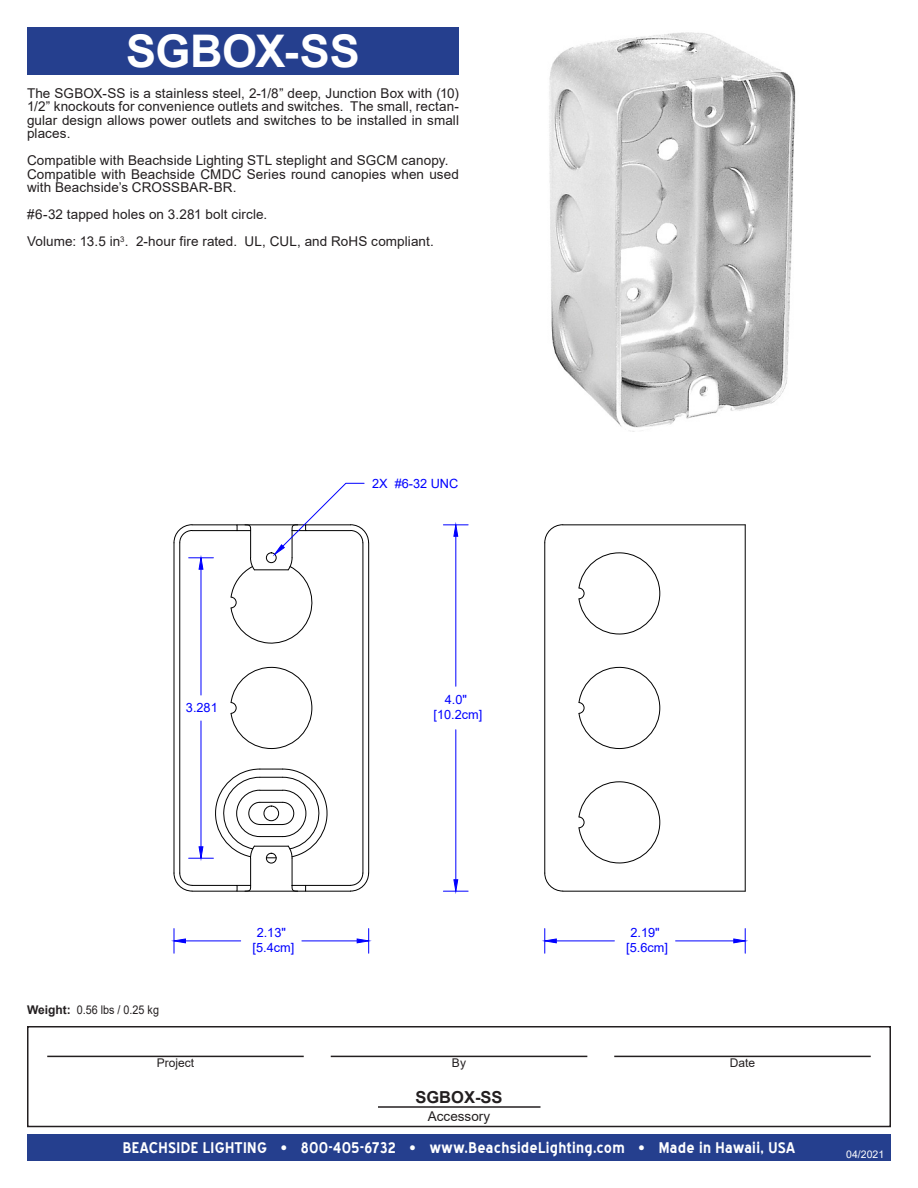
<style>
.page{position:relative;width:918px;height:1188px;background:#fff}
.page>*{position:absolute;margin:0;border:0;box-sizing:border-box;transform-origin:0 0}
.t1{font:700 45px "Arial";letter-spacing:-.015em;color:#fff}
.t2{font:700 16.5px "Arial";color:#231f20}
.t3{font:700 15px "Blue Highway";letter-spacing:.02em;color:#fff}
.t4{font:13.5px/13.5px "Arial";letter-spacing:.005em;color:#231f20}
.t5{font:12.75px/15.3px "Arial";color:#00f;text-align:center}
.t6{font:12px "Arial";color:#231f20;scale:.9 1}
.t7{font:12px "Arial";color:#231f20}
.t8{font:10.5px "Arial";color:#fff}
.s1{font-weight:700}
</style>
<div class="page">
<div style="left:27px;top:1134px;width:864px;height:27px;background:#253f8e"></div>
<div style="left:27px;top:27px;width:432px;height:47px;background:#253f8e"></div>
<div style="left:27px;top:1026px;width:864px;height:101px;border:2px solid #231f20"></div>
<hr style="left:47px;top:1056px;width:257px;height:1px;background:#231f20">
<hr style="left:331px;top:1056px;width:256px;height:1px;background:#231f20">
<hr style="left:614px;top:1056px;width:257px;height:1px;background:#231f20">
<hr style="left:378px;top:1106px;width:163px;height:2px;background:#231f20">
<img style="left:549px;top:32px;width:247px;height:400px">
<hr style="left:306px;top:891px;width:45px;height:1px;background:#000">
<hr style="left:368px;top:543px;width:1px;height:330px;background:#000">
<hr style="left:363px;top:543px;width:1px;height:330px;background:#000">
<svg style="left:350px;top:872px;width:19px;height:20px"></svg>
<hr style="left:306px;top:885px;width:45px;height:1px;background:#000">
<hr style="left:174px;top:543px;width:1px;height:330px;background:#000">
<hr style="left:179px;top:543px;width:1px;height:330px;background:#000">
<svg style="left:230px;top:666px;width:82px;height:83px"></svg>
<svg style="left:578px;top:781px;width:82px;height:83px"></svg>
<svg style="left:578px;top:666px;width:82px;height:83px"></svg>
<svg style="left:578px;top:552px;width:82px;height:83px"></svg>
<hr style="left:745px;top:525px;width:1px;height:366px;background:#000">
<svg style="left:544px;top:524px;width:19px;height:19px"></svg>
<svg style="left:544px;top:872px;width:19px;height:20px"></svg>
<hr style="left:563px;top:525px;width:182px;height:1px;background:#000">
<hr style="left:563px;top:891px;width:182px;height:1px;background:#000">
<hr style="left:544px;top:543px;width:1px;height:330px;background:#000">
<hr style="left:676px;top:941px;width:58px;height:1px;background:#00f">
<hr style="left:556px;top:941px;width:58px;height:1px;background:#00f">
<svg style="left:733px;top:929px;width:13px;height:24px"></svg>
<svg style="left:544px;top:929px;width:13px;height:24px"></svg>
<hr style="left:456px;top:536px;width:1px;height:150px;background:#00f">
<hr style="left:456px;top:730px;width:1px;height:150px;background:#00f">
<svg style="left:443px;top:524px;width:25px;height:13px"></svg>
<svg style="left:443px;top:879px;width:25px;height:13px"></svg>
<hr style="left:185px;top:941px;width:56px;height:1px;background:#00f">
<hr style="left:302px;top:941px;width:55px;height:1px;background:#00f">
<svg style="left:173px;top:929px;width:13px;height:24px"></svg>
<svg style="left:356px;top:929px;width:13px;height:24px"></svg>
<hr style="left:201px;top:569px;width:1px;height:126px;background:#00f">
<hr style="left:201px;top:721px;width:1px;height:126px;background:#00f">
<svg style="left:173px;top:768px;width:156px;height:124px"></svg>
<svg style="left:173px;top:483px;width:196px;height:162px"></svg>
<h1 class="t1" style="left:126px;top:19px;width:235px">SGBOX-SS</h1>
<p class="t4" style="left:27px;top:86px;width:434px;text-align:justify">The SGBOX-SS is a stainless steel, 2-1/8” deep, Junction Box with (10)<br>1/2” knockouts for convenience outlets and switches. The small, rectan&shy;gular design allows power outlets and switches to be installed in small places.</p>
<p class="t4" style="left:27px;top:154px;width:433px">Compatible with Beachside Lighting STL steplight and SGCM canopy.<br>Compatible with Beachside CMDC Series round canopies when used with Beachside’s CROSSBAR-BR.</p>
<p class="t4" style="left:27px;top:201px;width:408px;line-height:27px">#6-32 tapped holes on 3.281 bolt circle.<br>Volume: 13.5 in<sup>3</sup>. 2-hour fire rated. UL, CUL, and RoHS compliant.</p>
<p class="t5" style="left:372px;top:476px;width:88px">2X #6-32 UNC</p>
<p class="t5" style="left:186px;top:700px;width:33px">3.281</p>
<p class="t5" style="left:433px;top:691px;width:50px">4.0" [10.2cm]</p>
<p class="t6" style="left:27px;top:1002px;width:148px"><span class="s1">Weight:</span> 0.56 lbs / 0.25 kg</p>
<p class="t5" style="left:253px;top:924px;width:43px">2.13" [5.4cm]</p>
<p class="t5" style="left:626px;top:924px;width:43px">2.19" [5.6cm]</p>
<p class="t7" style="left:157px;top:1055px;width:39px">Project</p>
<p class="t7" style="left:730px;top:1055px;width:27px">Date</p>
<p class="t7" style="left:452px;top:1055px;width:16px">By</p>
<p class="t2" style="left:415px;top:1085px;width:89px">SGBOX-SS</p>
<p class="t4" style="left:428px;top:1109px;width:64px">Accessory</p>
<p class="t3" style="left:123px;top:1139px;width:674px">BEACHSIDE LIGHTING • 800-405-6732 • www.BeachsideLighting.com • Made in Hawaii, USA</p>
<p class="t8" style="left:846px;top:1147px;width:39px">04/2021</p>
</div>
